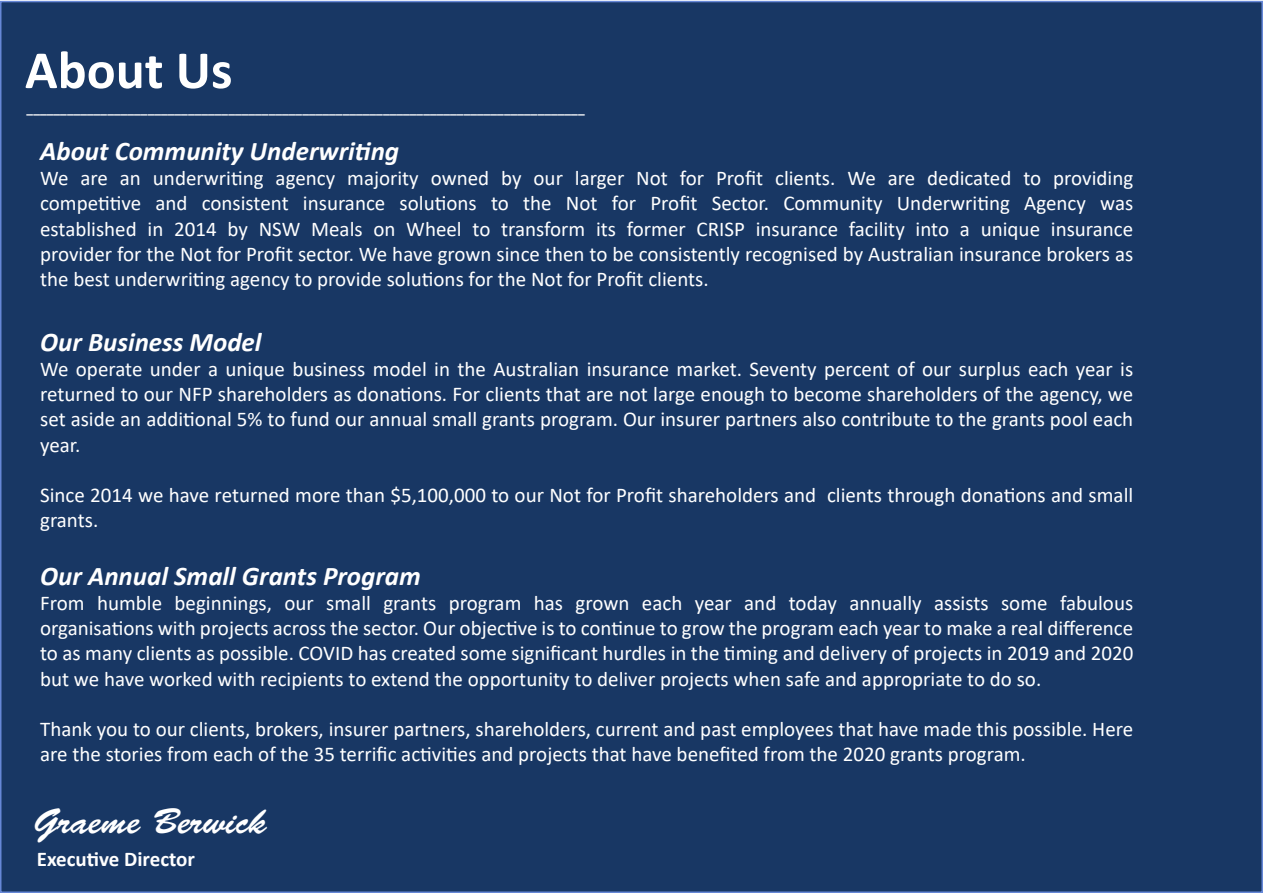
<style>
.page{position:relative;width:1263px;height:893px;background:#fff}
.page>*{position:absolute;margin:0;border:0;box-sizing:border-box;transform-origin:0 0}
.t1{font:700 54px "Calibri";color:#fff}
.t2{font:36px "Brush Script Std";color:#fff}
.t3{font:italic 700 27px "Calibri";color:#fff}
.t4{font:21px/25.2px "Calibri";color:#fff;text-align:justify}
.t5{font:700 21px "Calibri";color:#fff}
.t6{font:700 13.5px "Calibri";color:#fff}
</style>
<div class="page">
<div style="left:1px;top:2px;width:1261px;height:890px;background:#183764"></div>
<p class="t1" style="left:25px;top:32px;width:209px">About Us</p>
<p class="t6" style="left:27px;top:99px;width:560px">___________________________________________________________________________________</p>
<p class="t3" style="left:40px;top:132px;width:361px">About Community Underwriting</p>
<p class="t4" style="left:40px;top:165px;width:1095px">We are an underwriting agency majority owned by our larger Not for Profit clients. We are dedicated to providing competitive and consistent insurance solutions to the Not for Profit Sector. Community Underwriting Agency was established in 2014 by NSW Meals on Wheel to transform its former CRISP insurance facility into a unique insurance provider for the Not for Profit sector. We have grown since then to be consistently recognised by Australian insurance brokers as the best underwriting agency to provide solutions for the Not for Profit clients.</p>
<p class="t3" style="left:40px;top:323px;width:223px">Our Business Model</p>
<p class="t4" style="left:40px;top:356px;width:1095px">We operate under a unique business model in the Australian insurance market. Seventy percent of our surplus each year is returned to our NFP shareholders as donations. For clients that are not large enough to become shareholders of the agency, we set aside an additional 5% to fund our annual small grants program. Our insurer partners also contribute to the grants pool each year.</p>
<p class="t4" style="left:40px;top:482px;width:1095px">Since 2014 we have returned more than $5,100,000 to our Not for Profit shareholders and clients through donations and small grants.</p>
<p class="t3" style="left:40px;top:557px;width:382px">Our Annual Small Grants Program</p>
<p class="t4" style="left:40px;top:590px;width:1095px">From humble beginnings, our small grants program has grown each year and today annually assists some fabulous organisations with projects across the sector. Our objective is to continue to grow the program each year to make a real difference to as many clients as possible. COVID has created some significant hurdles in the timing and delivery of projects in 2019 and 2020 but we have worked with recipients to extend the opportunity to deliver projects when safe and appropriate to do so.</p>
<p class="t4" style="left:40px;top:716px;width:1095px">Thank you to our clients, brokers, insurer partners, shareholders, current and past employees that have made this possible. Here are the stories from each of the 35 terrific activities and projects that have benefited from the 2020 grants program.</p>
<p class="t2" style="left:34px;top:801px;width:234px">Graeme Berwick</p>
<p class="t5" style="left:37px;top:844px;width:160px">Executive Director</p>
</div>
